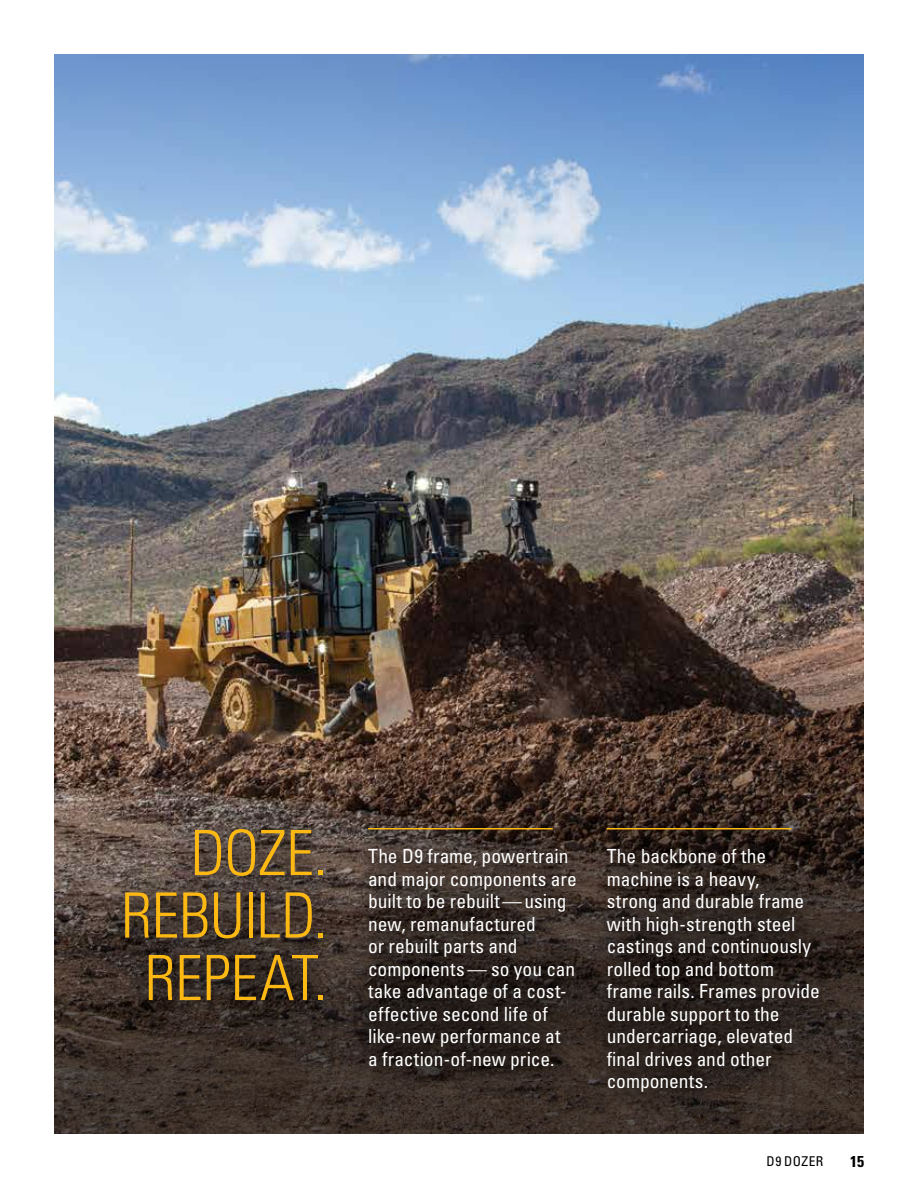
<style>
.page{position:relative;width:918px;height:1188px;background:#fff}
.page>*{position:absolute;margin:0;border:0;box-sizing:border-box;transform-origin:0 0}
.t1{font:300 condensed 62.55px/62.6px "Univers LT Std";letter-spacing:-.01em;color:#fdb913;text-align:right}
.t2{font:condensed 19.5px/22.5px "Univers LT Std";color:#fff}
.t3{font:700 condensed 15.75px "Univers LT Std";color:#000}
.t4{font:condensed 13.5px "Univers LT Std";letter-spacing:.035em;color:#000}
</style>
<div class="page">
<img style="left:54px;top:296px;width:810px;height:838px">
<div style="left:100px;top:805px;width:246px;height:221px;background:#000;opacity:.75"></div>
<div style="left:344px;top:803px;width:498px;height:312px;background:#000;opacity:.75"></div>
<hr style="left:368px;top:828px;width:185px;height:2px;background:#fdb913">
<hr style="left:607px;top:828px;width:184px;height:2px;background:#fdb913">
<svg style="left:54px;top:54px;width:810px;height:242px;background:#8cb0db"></svg>
<h1 class="t1" style="left:121px;top:822px;width:208px">DOZE.<br>REBUILD.<br>REPEAT.</h1>
<p class="t2" style="left:368px;top:845px;width:210px">The D9 frame, powertrain and major components are built to be rebuilt—using new, remanufactured<br>or rebuilt parts and components— so you can take advantage of a cost&shy;effective second life of like-new performance at<br>a fraction-of-new price.</p>
<p class="t2" style="left:607px;top:845px;width:215px">The backbone of the machine is a heavy,<br>strong and durable frame with high-strength steel castings and continuously rolled top and bottom frame rails. Frames provide durable support to the undercarriage, elevated final drives and other components.</p>
<p class="t4" style="left:767px;top:1153px;width:58px">D9 DOZER</p>
<p class="t3" style="left:850px;top:1151px;width:15px">15</p>
</div>
